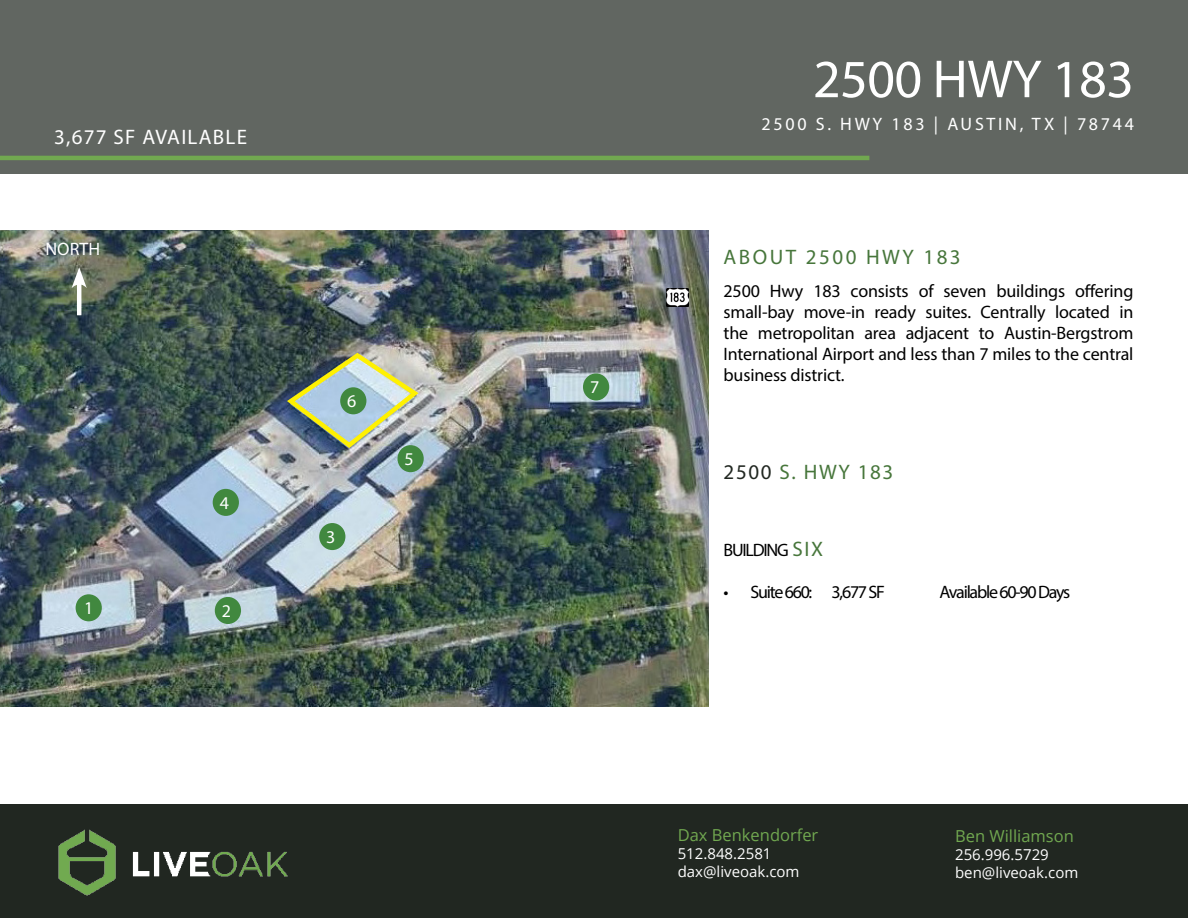
<style>
.page{position:relative;width:1188px;height:918px;background:#fff}
.page>*{position:absolute;margin:0;border:0;box-sizing:border-box;transform-origin:0 0}
.t1{font:54px "Myriad Pro";letter-spacing:-.01em;color:#fff}
.t2{font:21px "Myriad Pro";letter-spacing:.06em;color:#fff}
.t3{font:21px "Myriad Pro";letter-spacing:.12em;color:#47763b}
.t4{font:21px "Myriad Pro";letter-spacing:.08em;color:#47763b}
.t5{font:18px/21px "Myriad Pro";letter-spacing:-.01em;color:#000;text-align:justify}
.t6{font:18px "Myriad Pro";letter-spacing:-.07em;color:#000}
.t7{font:18px "Myriad Pro";letter-spacing:.15em;color:#fff}
.t8{font:16.5px "Open Sans";color:#71a850}
.t9{font:15px/18px "Open Sans";color:#fff}
.s1{color:#212721}
.s2{font-size:21px;color:#47763b}
</style>
<div class="page">
<div style="left:0;top:805px;width:1188px;height:113px;background:#212721"></div>
<div style="left:0;top:0;width:1188px;height:174px;background:#616661"></div>
<hr style="left:0;top:156px;width:869px;height:4px;background:#71a850">
<img style="left:58px;top:829px;width:230px;height:67px">
<img style="left:0;top:231px;width:708px;height:475px">
<div style="left:76px;top:594px;width:26px;height:27px;background:#41883f;border-radius:50%"></div>
<div style="left:215px;top:597px;width:26px;height:27px;background:#41883f;border-radius:50%"></div>
<div style="left:319px;top:523px;width:26px;height:27px;background:#41883f;border-radius:50%"></div>
<div style="left:213px;top:489px;width:26px;height:27px;background:#41883f;border-radius:50%"></div>
<div style="left:398px;top:445px;width:26px;height:27px;background:#41883f;border-radius:50%"></div>
<div style="left:583px;top:373px;width:26px;height:28px;background:#41883f;border-radius:50%"></div>
<img style="left:666px;top:288px;width:23px;height:18px">
<hr style="left:77px;top:280px;width:4px;height:35px;background:#fff">
<svg style="left:72px;top:267px;width:15px;height:21px"></svg>
<img style="left:285px;top:350px;width:137px;height:101px">
<p class="t2" style="left:54px;top:124px;width:194px">3,677 SF AVAILABLE</p>
<p class="t7" style="left:45px;top:238px;width:56px">NORTH</p>
<p class="t7" style="left:220px;top:491px;width:11px">4</p>
<p class="t7" style="left:84px;top:597px;width:11px">1</p>
<p class="t7" style="left:222px;top:600px;width:11px">2</p>
<p class="t7" style="left:347px;top:390px;width:11px">6</p>
<p class="t7" style="left:326px;top:526px;width:11px">3</p>
<p class="t7" style="left:405px;top:448px;width:11px">5</p>
<p class="t7" style="left:590px;top:376px;width:11px">7</p>
<h1 class="t1" style="left:813px;top:46px;width:322px">2500 HWY 183</h1>
<p class="t7" style="left:762px;top:113px;width:374px">2500 S. HWY 183 | AUSTIN, TX | 78744</p>
<p class="t3" style="left:724px;top:244px;width:239px">ABOUT 2500 HWY 183</p>
<p class="t5" style="left:724px;top:280px;width:411px">2500 Hwy 183 consists of seven buildings offering small-bay move-in ready suites. Centrally located in the metropolitan area adjacent to Austin-Bergstrom International Airport and less than 7 miles to the central business district.</p>
<p class="t4" style="left:724px;top:459px;width:171px"><span class="s1">2500</span> S. HWY 183</p>
<p class="t6" style="left:724px;top:539px;width:101px">BUILDING <span class="s2">SIX</span></p>
<p class="t6" style="left:724px;top:581px;width:163px">• Suite 660: 3,677 SF</p>
<p class="t6" style="left:940px;top:581px;width:132px">Available 60-90 Days</p>
<p class="t8" style="left:678px;top:824px;width:142px">Dax Benkendorfer</p>
<p class="t9" style="left:678px;top:844px;width:123px">512.848.2581 dax@liveoak.com</p>
<p class="t8" style="left:955px;top:825px;width:120px">Ben Williamson</p>
<p class="t9" style="left:955px;top:846px;width:125px">256.996.5729 ben@liveoak.com</p>
</div>
